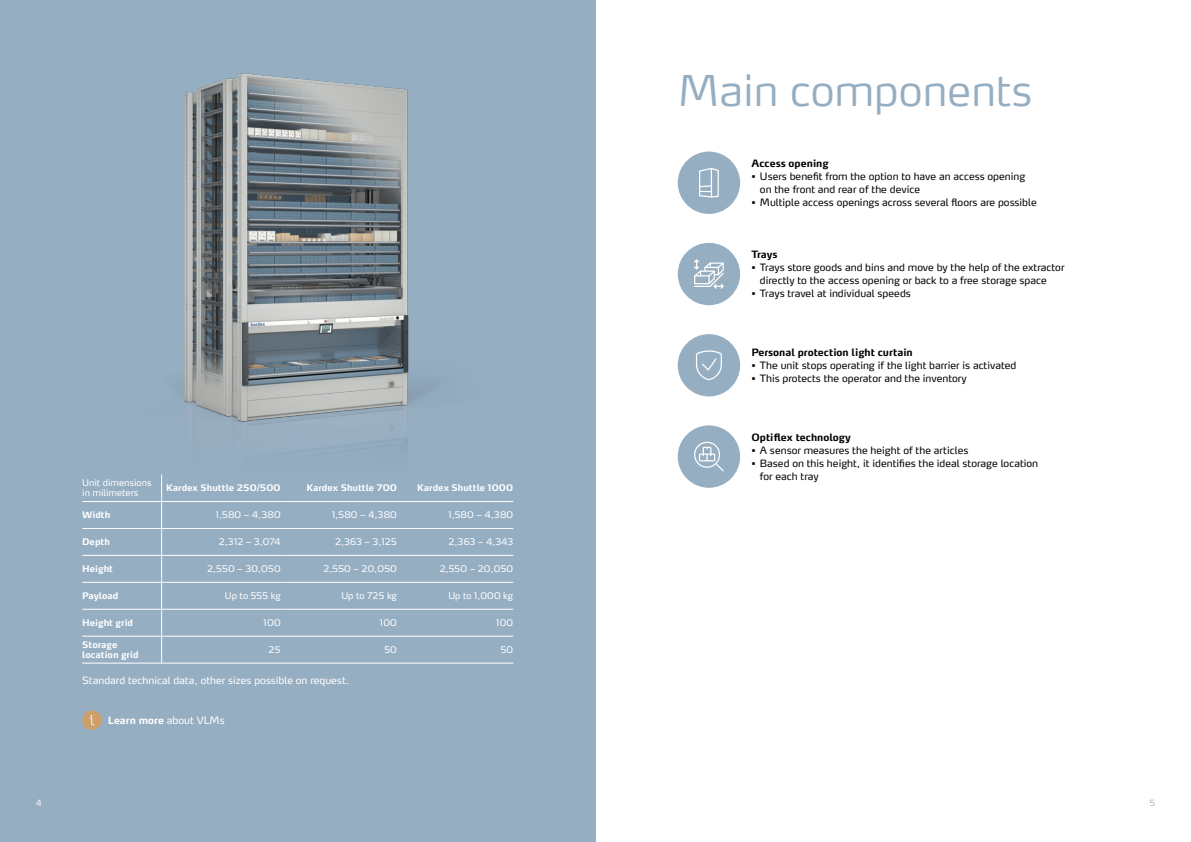
<style>
.page{position:relative;width:1191px;height:842px;background:#fff}
.page>*{position:absolute;margin:0;border:0;box-sizing:border-box;transform-origin:0 0}
.t1{font:300 42px "Max OT";color:#96aec2}
.t2{font:10px/13px "Max OT";color:#000}
.t3{font:700 10px "Max OT";color:#000}
.t4{font:10px "Max OT";color:#fff}
.t5{font:700 10px "Max OT";color:#fff}
.t6{font:9px/10px "Max OT";color:#fff}
.t7{font:700 9px/10px "Max OT";color:#fff}
.t8{font:300 8.5px "Max OT";color:#fff}
.t9{font:300 8.5px "Max OT";color:#a8aca9}
.s1{font-weight:400}
</style>
<div class="page">
<div style="left:0;top:0;width:595px;height:842px;background:#96aec2"></div>
<img style="left:161px;top:73px;width:353px;height:430px">
<div style="left:677px;top:152px;width:63px;height:62px;background:#96aec2;border-radius:50%"></div>
<svg style="left:699px;top:168px;width:20px;height:30px"></svg>
<svg style="left:677px;top:243px;width:63px;height:62px"></svg>
<div style="left:677px;top:334px;width:63px;height:62px;background:#96aec2;border-radius:50%"></div>
<svg style="left:696px;top:350px;width:26px;height:30px"></svg>
<div style="left:677px;top:425px;width:63px;height:63px;background:#96aec2;border-radius:50%"></div>
<svg style="left:694px;top:442px;width:30px;height:29px"></svg>
<div style="left:82px;top:710px;width:20px;height:20px;background:#ce9f6b;border-radius:50%"></div>
<svg style="left:90px;top:715px;width:4px;height:10px"></svg>
<svg style="left:161px;top:475px;width:1px;height:188px"></svg>
<hr style="left:82px;top:501px;width:80px;height:1px;background:#fff">
<hr style="left:162px;top:501px;width:119px;height:1px;background:#fff">
<hr style="left:281px;top:501px;width:116px;height:1px;background:#fff">
<hr style="left:397px;top:501px;width:116px;height:1px;background:#fff">
<hr style="left:82px;top:528px;width:80px;height:1px;background:#fff">
<hr style="left:162px;top:528px;width:119px;height:1px;background:#fff">
<hr style="left:281px;top:528px;width:116px;height:1px;background:#fff">
<hr style="left:397px;top:528px;width:116px;height:1px;background:#fff">
<hr style="left:82px;top:555px;width:80px;height:1px;background:#fff">
<hr style="left:162px;top:555px;width:119px;height:1px;background:#fff">
<hr style="left:281px;top:555px;width:116px;height:1px;background:#fff">
<hr style="left:397px;top:555px;width:116px;height:1px;background:#fff">
<hr style="left:82px;top:582px;width:80px;height:1px;background:#fff">
<hr style="left:162px;top:582px;width:119px;height:1px;background:#fff">
<hr style="left:281px;top:582px;width:116px;height:1px;background:#fff">
<hr style="left:397px;top:582px;width:116px;height:1px;background:#fff">
<hr style="left:82px;top:609px;width:80px;height:1px;background:#fff">
<hr style="left:162px;top:609px;width:119px;height:1px;background:#fff">
<hr style="left:281px;top:609px;width:116px;height:1px;background:#fff">
<hr style="left:397px;top:609px;width:116px;height:1px;background:#fff">
<hr style="left:82px;top:636px;width:80px;height:1px;background:#fff">
<hr style="left:162px;top:636px;width:119px;height:1px;background:#fff">
<hr style="left:281px;top:636px;width:116px;height:1px;background:#fff">
<hr style="left:397px;top:636px;width:116px;height:1px;background:#fff">
<hr style="left:82px;top:663px;width:80px;height:1px;background:#fff">
<hr style="left:162px;top:663px;width:119px;height:1px;background:#fff">
<hr style="left:281px;top:663px;width:116px;height:1px;background:#fff">
<hr style="left:397px;top:663px;width:116px;height:1px;background:#fff">
<h1 class="t1" style="left:677px;top:64px;width:356px">Main components</h1>
<p class="t3" style="left:751px;top:157px;width:79px">Access opening</p>
<p class="t2" style="left:760px;top:170px;width:267px;text-indent:-8px">• Users benefit from the option to have an access opening on the front and rear of the device</p>
<p class="t2" style="left:751px;top:196px;width:287px">• Multiple access openings across several floors are possible</p>
<p class="t3" style="left:751px;top:248px;width:28px">Trays</p>
<p class="t2" style="left:760px;top:261px;width:306px;text-indent:-8px">• Trays store goods and bins and move by the help of the extractor directly to the access opening or back to a free storage space</p>
<p class="t2" style="left:751px;top:287px;width:161px">• Trays travel at individual speeds</p>
<p class="t6" style="left:82px;top:478px;width:71px">Unit dimensions in milimeters</p>
<p class="t7" style="left:166px;top:483px;width:116px">Kardex Shuttle 250/500</p>
<p class="t7" style="left:306px;top:483px;width:92px">Kardex Shuttle 700</p>
<p class="t7" style="left:417px;top:483px;width:97px">Kardex Shuttle 1000</p>
<p class="t7" style="left:82px;top:510px;width:30px">Width</p>
<p class="t6" style="left:216px;top:510px;width:66px">1,580 – 4,380</p>
<p class="t6" style="left:332px;top:510px;width:66px">1,580 – 4,380</p>
<p class="t6" style="left:448px;top:510px;width:66px">1,580 – 4,380</p>
<p class="t7" style="left:82px;top:537px;width:29px">Depth</p>
<p class="t6" style="left:219px;top:537px;width:63px">2,312 – 3,074</p>
<p class="t6" style="left:335px;top:537px;width:63px">2,363 – 3,125</p>
<p class="t6" style="left:448px;top:537px;width:66px">2,363 – 4,343</p>
<p class="t7" style="left:82px;top:564px;width:32px">Height</p>
<p class="t6" style="left:207px;top:564px;width:75px">2,550 – 30,050</p>
<p class="t6" style="left:323px;top:564px;width:75px">2,550 – 20,050</p>
<p class="t6" style="left:440px;top:564px;width:75px">2,550 – 20,050</p>
<p class="t7" style="left:82px;top:591px;width:38px">Payload</p>
<p class="t6" style="left:225px;top:591px;width:57px">Up to 555 kg</p>
<p class="t6" style="left:341px;top:591px;width:57px">Up to 725 kg</p>
<p class="t6" style="left:448px;top:591px;width:66px">Up to 1,000 kg</p>
<p class="t7" style="left:82px;top:618px;width:52px">Height grid</p>
<p class="t6" style="left:264px;top:618px;width:19px">100</p>
<p class="t6" style="left:380px;top:618px;width:19px">100</p>
<p class="t6" style="left:496px;top:618px;width:19px">100</p>
<p class="t7" style="left:82px;top:640px;width:58px">Storage location grid</p>
<p class="t6" style="left:269px;top:645px;width:14px">25</p>
<p class="t6" style="left:384px;top:645px;width:14px">50</p>
<p class="t6" style="left:500px;top:645px;width:14px">50</p>
<p class="t4" style="left:82px;top:674px;width:268px">Standard technical data, other sizes possible on request.</p>
<p class="t5" style="left:108px;top:714px;width:118px">Learn more <span class="s1">about VLMs</span></p>
<p class="t3" style="left:751px;top:346px;width:163px">Personal protection light curtain</p>
<p class="t2" style="left:751px;top:359px;width:266px">• The unit stops operating if the light barrier is activated</p>
<p class="t2" style="left:751px;top:372px;width:217px">• This protects the operator and the inventory</p>
<p class="t3" style="left:751px;top:431px;width:101px">Optiflex technology</p>
<p class="t2" style="left:751px;top:444px;width:218px">• A sensor measures the height of the articles</p>
<p class="t2" style="left:760px;top:457px;width:280px;text-indent:-8px">• Based on this height, it identifies the ideal storage location for each tray</p>
<p class="t8" style="left:36px;top:798px;width:8px">4</p>
<p class="t9" style="left:1150px;top:798px;width:7px">5</p>
</div>
